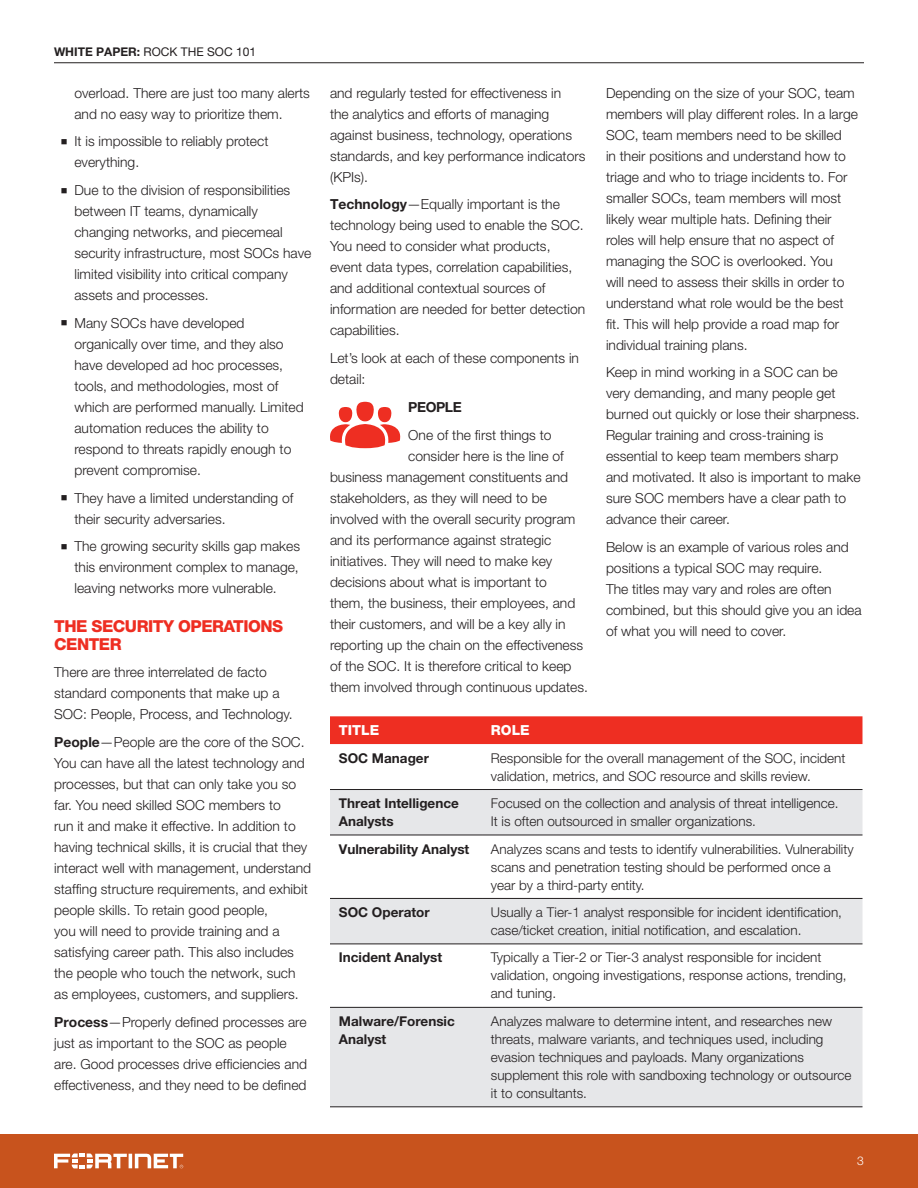
<style>
.page{position:relative;width:918px;height:1188px;background:#fff}
.page>*{position:absolute;margin:0;border:0;box-sizing:border-box;transform-origin:0 0}
.Body_Copy_SUBHEAD__R{font:800 16.5px/18px "Helvetica Neue LT Pro";letter-spacing:-.03em;color:#ee2e22}
.Body_Copy{font:300 13.8px/21px "Helvetica Neue LT Pro";color:#231f20}
.Body_Copy-2{font:800 13.8px "Helvetica Neue LT Pro";color:#fff}
.Body_Copy_Sub-SUBHEA{font:700 13.8px "Helvetica Neue LT Pro";letter-spacing:-.03em;color:#231f20}
.Body_Copy-3{font:300 13.5px/18px "Helvetica Neue LT Pro";color:#231f20}
.Body_Copy-4{font:700 13.5px/18px "Helvetica Neue LT Pro";color:#231f20}
.t1{font:12px "Helvetica Neue LT Pro";color:#231f20}
.t2{font:300 12px "Helvetica Neue LT Pro";color:#fff}
.s1{font-weight:700}
</style>
<div class="page">
<div style="left:0;top:1134px;width:918px;height:54px;background:#c8531d"></div>
<svg style="left:54px;top:1154px;width:129px;height:14px"></svg>
<hr style="left:54px;top:63px;width:810px;height:1px;background:#231f20">
<div style="left:330px;top:716px;width:532px;height:28px;background:#ee2e22"></div>
<svg style="left:330px;top:790px;width:532px;height:316px;fill:#e6e7e9"></svg>
<hr style="left:330px;top:1106px;width:152px;height:1px;background:#231f20">
<hr style="left:482px;top:1106px;width:380px;height:1px;background:#231f20">
<hr style="left:330px;top:789px;width:152px;height:1px;background:#231f20">
<hr style="left:482px;top:789px;width:380px;height:1px;background:#231f20">
<hr style="left:330px;top:835px;width:152px;height:1px;background:#231f20">
<hr style="left:482px;top:835px;width:380px;height:1px;background:#231f20">
<hr style="left:330px;top:898px;width:152px;height:1px;background:#231f20">
<hr style="left:482px;top:898px;width:380px;height:1px;background:#231f20">
<hr style="left:330px;top:944px;width:152px;height:1px;background:#231f20">
<hr style="left:482px;top:944px;width:380px;height:1px;background:#231f20">
<hr style="left:330px;top:1007px;width:152px;height:1px;background:#231f20">
<hr style="left:482px;top:1007px;width:380px;height:1px;background:#231f20">
<svg style="left:330px;top:402px;width:71px;height:46px"></svg>
<p class="t1" style="left:54px;top:44px;width:204px"><span class="s1">WHITE PAPER:</span> ROCK THE SOC 101</p>
<p class="Body_Copy" style="left:74px;top:82px;width:237px">overload. There are just too many alerts and no easy way to prioritize them.</p>
<p class="Body_Copy" style="left:74px;top:131px;width:196px;text-indent:-14px">■ It is impossible to reliably protect everything.</p>
<p class="Body_Copy" style="left:74px;top:179px;width:238px;text-indent:-14px">■ Due to the division of responsibilities between IT teams, dynamically changing networks, and piecemeal security infrastructure, most SOCs have limited visibility into critical company assets and processes.</p>
<p class="Body_Copy" style="left:74px;top:312px;width:231px;text-indent:-14px">■ Many SOCs have developed organically over time, and they also have developed ad hoc processes, tools, and methodologies, most of which are performed manually. Limited automation reduces the ability to respond to threats rapidly enough to prevent compromise.</p>
<p class="Body_Copy" style="left:74px;top:487px;width:220px;text-indent:-14px">■ They have a limited understanding of their security adversaries.</p>
<p class="Body_Copy" style="left:74px;top:536px;width:227px;text-align:justify;text-indent:-14px">■ The growing security skills gap makes this environment complex to manage, leaving networks more vulnerable.</p>
<p class="Body_Copy_SUBHEAD__R" style="left:54px;top:617px;width:231px">THE SECURITY OPERATIONS<br>CENTER</p>
<p class="Body_Copy" style="left:54px;top:662px;width:240px">There are three interrelated de facto standard components that make up a<br>SOC: People, Process, and Technology.</p>
<p class="Body_Copy" style="left:54px;top:731px;width:258px"><span class="s1">People</span>—People are the core of the SOC.<br>You can have all the latest technology and processes, but that can only take you so far. You need skilled SOC members to<br>run it and make it effective. In addition to having technical skills, it is crucial that they interact well with management, understand staffing structure requirements, and exhibit people skills. To retain good people,<br>you will need to provide training and a satisfying career path. This also includes the people who touch the network, such as employees, customers, and suppliers.</p>
<p class="Body_Copy" style="left:54px;top:1011px;width:254px"><span class="s1">Process</span>—Properly defined processes are just as important to the SOC as people are. Good processes drive efficiencies and effectiveness, and they need to be defined</p>
<p class="Body_Copy" style="left:330px;top:82px;width:257px">and regularly tested for effectiveness in<br>the analytics and efforts of managing against business, technology, operations standards, and key performance indicators (KPIs).</p>
<p class="Body_Copy" style="left:330px;top:194px;width:257px"><span class="s1">Technology</span>—Equally important is the technology being used to enable the SOC.<br>You need to consider what products, event data types, correlation capabilities, and additional contextual sources of information are needed for better detection capabilities.</p>
<p class="Body_Copy" style="left:330px;top:347px;width:251px">Let’s look at each of these components in detail:</p>
<p class="Body_Copy_Sub-SUBHEA" style="left:408px;top:398px;width:55px">PEOPLE</p>
<p class="Body_Copy" style="left:408px;top:424px;width:145px">One of the first things to</p>
<p class="Body_Copy" style="left:408px;top:445px;width:157px">consider here is the line of</p>
<p class="Body_Copy" style="left:330px;top:466px;width:240px">business management constituents and</p>
<p class="Body_Copy" style="left:330px;top:487px;width:218px">stakeholders, as they will need to be</p>
<p class="Body_Copy" style="left:330px;top:508px;width:247px">involved with the overall security program</p>
<p class="Body_Copy" style="left:330px;top:529px;width:223px">and its performance against strategic</p>
<p class="Body_Copy" style="left:330px;top:550px;width:224px">initiatives. They will need to make key</p>
<p class="Body_Copy" style="left:330px;top:571px;width:218px">decisions about what is important to</p>
<p class="Body_Copy" style="left:330px;top:592px;width:247px">them, the business, their employees, and</p>
<p class="Body_Copy" style="left:330px;top:613px;width:237px">their customers, and will be a key ally in</p>
<p class="Body_Copy" style="left:330px;top:634px;width:255px">reporting up the chain on the effectiveness</p>
<p class="Body_Copy" style="left:330px;top:655px;width:243px">of the SOC. It is therefore critical to keep</p>
<p class="Body_Copy" style="left:330px;top:676px;width:259px">them involved through continuous updates.</p>
<p class="Body_Copy" style="left:606px;top:82px;width:254px">Depending on the size of your SOC, team members will play different roles. In a large SOC, team members need to be skilled<br>in their positions and understand how to triage and who to triage incidents to. For smaller SOCs, team members will most likely wear multiple hats. Defining their roles will help ensure that no aspect of managing the SOC is overlooked. You<br>will need to assess their skills in order to understand what role would be the best fit. This will help provide a road map for individual training plans.</p>
<p class="Body_Copy" style="left:606px;top:362px;width:256px">Keep in mind working in a SOC can be very demanding, and many people get burned out quickly or lose their sharpness.<br>Regular training and cross-training is essential to keep team members sharp and motivated. It also is important to make sure SOC members have a clear path to advance their career.</p>
<p class="Body_Copy" style="left:606px;top:536px;width:257px">Below is an example of various roles and positions a typical SOC may require.<br>The titles may vary and roles are often combined, but this should give you an idea of what you will need to cover.</p>
<p class="Body_Copy-2" style="left:339px;top:722px;width:42px">TITLE</p>
<p class="Body_Copy-2" style="left:491px;top:722px;width:40px">ROLE</p>
<p class="Body_Copy-4" style="left:339px;top:749px;width:92px">SOC Manager</p>
<p class="Body_Copy-3" style="left:491px;top:749px;width:356px">Responsible for the overall management of the SOC, incident validation, metrics, and SOC resource and skills review.</p>
<p class="Body_Copy-4" style="left:339px;top:794px;width:121px">Threat Intelligence<br>Analysts</p>
<p class="Body_Copy-3" style="left:491px;top:794px;width:349px">Focused on the collection and analysis of threat intelligence.<br>It is often outsourced in smaller organizations.</p>
<p class="Body_Copy-4" style="left:339px;top:839px;width:132px">Vulnerability Analyst</p>
<p class="Body_Copy-3" style="left:491px;top:839px;width:364px">Analyzes scans and tests to identify vulnerabilities. Vulnerability scans and penetration testing should be performed once a year by a third-party entity.</p>
<p class="Body_Copy-4" style="left:339px;top:903px;width:92px">SOC Operator</p>
<p class="Body_Copy-3" style="left:491px;top:903px;width:353px">Usually a Tier-1 analyst responsible for incident identification, case/ticket creation, initial notification, and escalation.</p>
<p class="Body_Copy-4" style="left:339px;top:948px;width:105px">Incident Analyst</p>
<p class="Body_Copy-3" style="left:491px;top:948px;width:357px">Typically a Tier-2 or Tier-3 analyst responsible for incident validation, ongoing investigations, response actions, trending, and tuning.</p>
<p class="Body_Copy-4" style="left:339px;top:1012px;width:117px">Malware/Forensic<br>Analyst</p>
<p class="Body_Copy-3" style="left:491px;top:1012px;width:362px">Analyzes malware to determine intent, and researches new threats, malware variants, and techniques used, including evasion techniques and payloads. Many organizations supplement this role with sandboxing technology or outsource it to consultants.</p>
<p class="t2" style="left:857px;top:1154px;width:8px">3</p>
</div>
